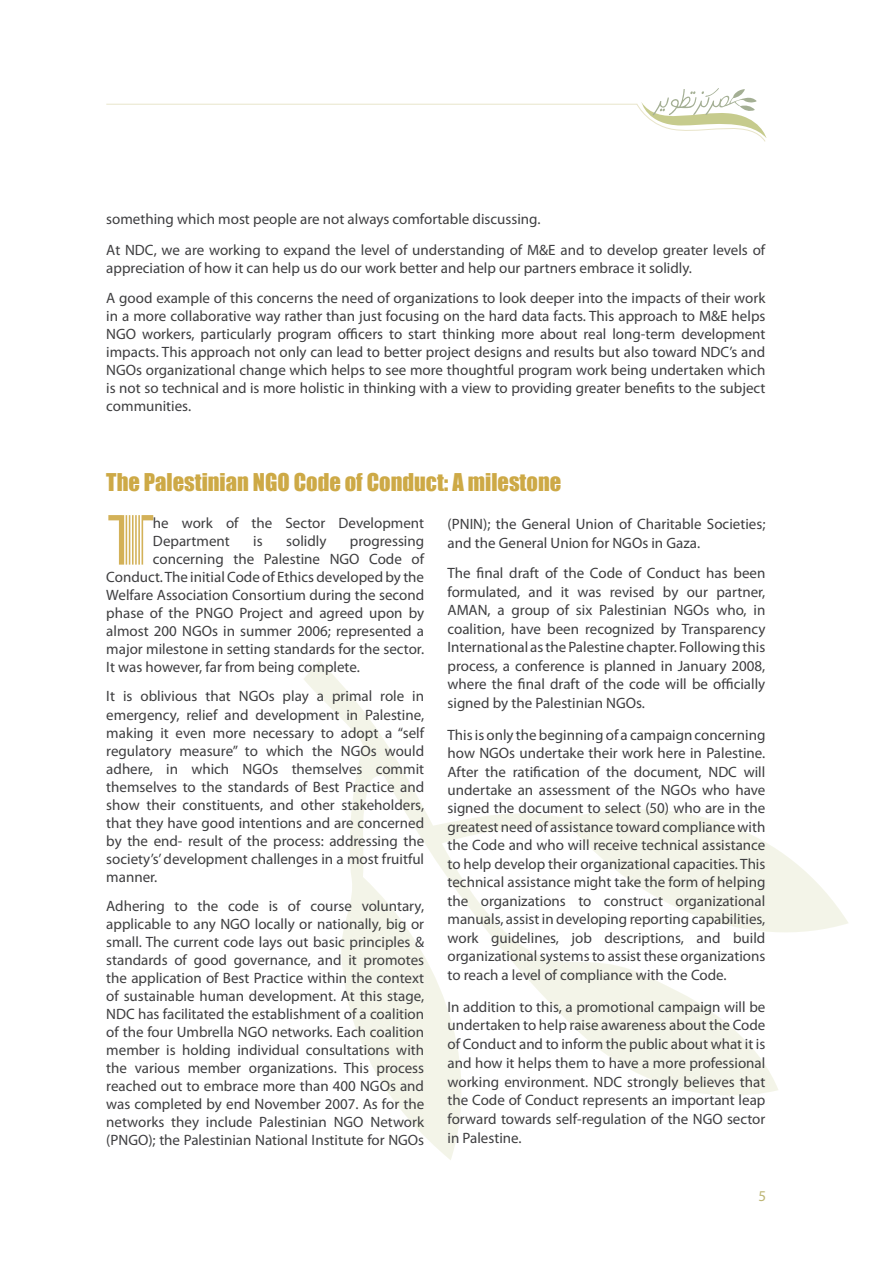
<style>
.page{position:relative;width:893px;height:1276px;background:#fff}
.page>*{position:absolute;margin:0;border:0;box-sizing:border-box;transform-origin:0 0}
.t1{font:55.8px "Atlas";color:#d3b158}
.t2{font:22.5px "Impact";color:#cda946}
.t3{font:15px/18px "Myriad Pro";color:#3e3e40;text-align:justify}
</style>
<div class="page">
<svg style="left:106px;top:88px;width:660px;height:54px"></svg>
<svg style="left:304px;top:661px;width:544px;height:499px"></svg>
<p class="t3" style="left:106px;top:203px;width:660px;line-height:30.8px">something which most people are not always comfortable discussing.<br>At NDC, we are working to expand the level of understanding of M&amp;E and to develop greater levels of</p>
<p class="t3" style="left:106px;top:252px;width:661px;line-height:30.8px">appreciation of how it can help us do our work better and help our partners embrace it solidly.<br>A good example of this concerns the need of organizations to look deeper into the impacts of their work</p>
<p class="t3" style="left:106px;top:307px;width:661px">in a more collaborative way rather than just focusing on the hard data facts. This approach to M&amp;E helps NGO workers, particularly program officers to start thinking more about real long-term development impacts. This approach not only can lead to better project designs and results but also toward NDC’s and NGOs organizational change which helps to see more thoughtful program work being undertaken which is not so technical and is more holistic in thinking with a view to providing greater benefits to the subject communities.</p>
<h2 class="t2" style="left:106px;top:468px;width:456px">The Palestinian NGO Code of Conduct: A milestone</h2>
<h1 class="t1" style="left:106px;top:501px;width:49px">T</h1>
<p class="t3" style="left:153px;top:514px;width:273px">he work of the Sector Development<br>Department</p>
<p class="t3" style="left:448px;top:514px;width:319px;line-height:18.5px">(PNIN); the General Union of Charitable Societies; and the General Union for NGOs in Gaza.</p>
<p class="t3" style="left:448px;top:564px;width:319px;line-height:18.5px">The final draft of the Code of Conduct has been formulated, and it was revised by our partner, AMAN, a group of six Palestinian NGOs who, in coalition, have been recognized by Transparency International as the Palestine chapter. Following this process, a conference is planned in January 2008, where the final draft of the code will be officially signed by the Palestinian NGOs.</p>
<p class="t3" style="left:448px;top:725px;width:319px;line-height:18.5px">This is only the beginning of a campaign concerning how NGOs undertake their work here in Palestine.<br>After the ratification of the document, NDC will undertake an assessment of the NGOs who have signed the document to select (50) who are in the greatest need of assistance toward compliance with the Code and who will receive technical assistance to help develop their organizational capacities. This technical assistance might take the form of helping the organizations to construct organizational manuals, assist in developing reporting capabilities, work guidelines, job descriptions, and build organizational systems to assist these organizations to reach a level of compliance with the Code.</p>
<p class="t3" style="left:448px;top:997px;width:319px;line-height:18.8px">In addition to this, a promotional campaign will be undertaken to help raise awareness about the Code of Conduct and to inform the public about what it is and how it helps them to have a more professional working environment. NDC strongly believes that the Code of Conduct represents an important leap forward towards self-regulation of the NGO sector in Palestine.</p>
<p class="t3" style="left:253px;top:532px;width:11px">is</p>
<p class="t3" style="left:286px;top:532px;width:42px">solidly</p>
<p class="t3" style="left:350px;top:532px;width:76px">progressing</p>
<p class="t3" style="left:153px;top:550px;width:273px">concerning the Palestine NGO Code of</p>
<p class="t3" style="left:106px;top:568px;width:319px">Conduct. The initial Code of Ethics developed by the</p>
<p class="t3" style="left:106px;top:586px;width:319px">Welfare Association Consortium during the second</p>
<p class="t3" style="left:106px;top:604px;width:319px">phase of the PNGO Project and agreed upon by</p>
<p class="t3" style="left:106px;top:622px;width:319px">almost 200 NGOs in summer 2006; represented a</p>
<p class="t3" style="left:106px;top:640px;width:319px">major milestone in setting standards for the sector.</p>
<p class="t3" style="left:106px;top:658px;width:255px">It was however, far from being complete.</p>
<p class="t3" style="left:106px;top:687px;width:319px">It is oblivious that NGOs play a primal role in emergency, relief and development in Palestine, making it even more necessary to adopt a “self regulatory measure” to which the NGOs would adhere, in which NGOs themselves commit themselves to the standards of Best Practice and show their constituents, and other stakeholders, that they have good intentions and are concerned by the end- result of the process: addressing the society’s’ development challenges in a most fruitful manner.</p>
<p class="t3" style="left:106px;top:896px;width:319px">Adhering to the code is of course voluntary, applicable to any NGO locally or nationally, big or small. The current code lays out basic principles &amp; standards of good governance, and it promotes the application of Best Practice within the context of sustainable human development. At this stage, NDC has facilitated the establishment of a coalition of the four Umbrella NGO networks. Each coalition member is holding individual consultations with the various member organizations. This process reached out to embrace more than 400 NGOs and was completed by end November 2007. As for the networks they include Palestinian NGO Network (PNGO); the Palestinian National Institute for NGOs</p>
</div>
